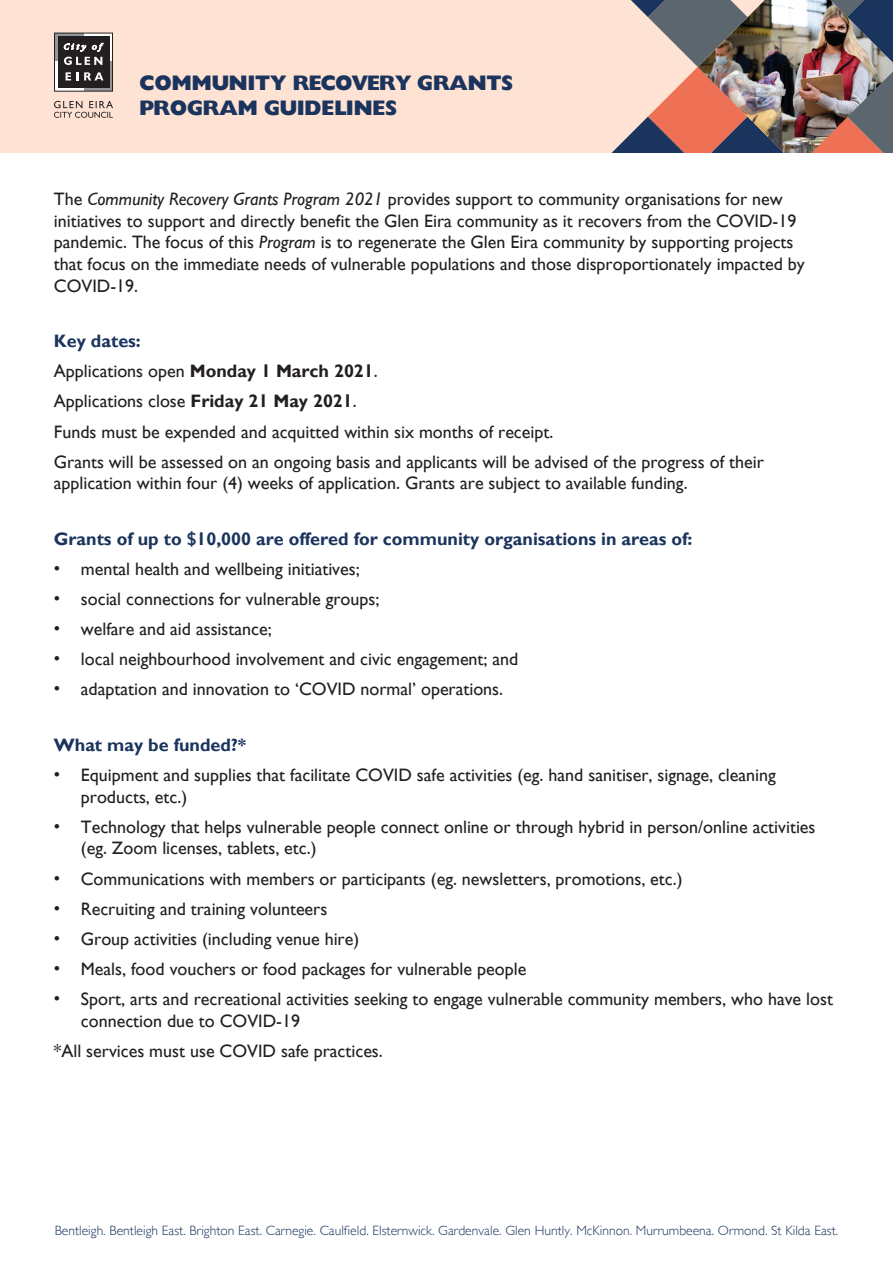
<style>
.page{position:relative;width:893px;height:1263px;background:#fff}
.page>*{position:absolute;margin:0;border:0;box-sizing:border-box;transform-origin:0 0}
.t1{font:800 21px/25.2px "Gill Sans";letter-spacing:-.025em;color:#1a345d}
.t2{font:18px/21.6px "Gill Sans";color:#231f20}
.t3{font:700 18px "Gill Sans";color:#1a345d}
.t4{font:300 13.5px "Gill Sans";letter-spacing:.005em;color:#1a345d}
.s1{font-style:italic}
.s2{font-weight:700;color:#1a345d}
.s3{font-weight:700}
</style>
<div class="page">
<div style="left:0;top:0;width:893px;height:162px;background:#fee2d3"></div>
<svg style="left:611px;top:0;width:87px;height:153px"></svg>
<img style="left:698px;top:0;width:195px;height:153px">
<div style="left:0;top:153px;width:893px;height:1110px;background:#fff"></div>
<div style="left:55px;top:61px;width:29px;height:30px;background:#fff"></div>
<div style="left:84px;top:33px;width:29px;height:28px;background:#fff"></div>
<div style="left:55px;top:33px;width:29px;height:28px;background:#939598"></div>
<div style="left:84px;top:61px;width:28px;height:30px;background:#939598"></div>
<div style="left:58px;top:36px;width:52px;height:52px;background:#231f20"></div>
<svg style="left:66px;top:72px;width:5px;height:8px"></svg>
<svg style="left:77px;top:72px;width:26px;height:8px"></svg>
<svg style="left:64px;top:43px;width:39px;height:22px"></svg>
<div style="left:54px;top:33px;width:59px;height:58px;border:1px solid #231f20"></div>
<svg style="left:54px;top:101px;width:59px;height:17px"></svg>
<p class="t1" style="left:139px;top:71px;width:375px">COMMUNITY RECOVERY GRANTS<br>PROGRAM GUIDELINES</p>
<p class="t2" style="left:54px;top:188px;width:752px">The <span class="s1">Community Recovery Grants Program 2021</span> provides support to community organisations for new initiatives to support and directly benefit the Glen Eira community as it recovers from the COVID-19 pandemic. The focus of this <span class="s1">Program</span> is to regenerate the Glen Eira community by supporting projects that focus on the immediate needs of vulnerable populations and those disproportionately impacted by COVID-19.</p>
<p class="t2" style="left:54px;top:326px;width:711px;line-height:30.2px"><span class="s2">Key dates:<br></span>Applications open <span class="s3">Monday 1 March 2021</span>.<br>Applications close <span class="s3">Friday 21 May 2021</span>.<br>Funds must be expended and acquitted within six months of receipt.<br>Grants will be assessed on an ongoing basis and applicants will be advised of the progress of their</p>
<p class="t2" style="left:54px;top:472px;width:635px">application within four (4) weeks of application. Grants are subject to available funding.</p>
<p class="t3" style="left:54px;top:528px;width:640px">Grants of up to $10,000 are offered for community organisations in areas of:</p>
<p class="t2" style="left:54px;top:558px;width:307px">• mental health and wellbeing initiatives;</p>
<p class="t2" style="left:54px;top:588px;width:327px">• social connections for vulnerable groups;</p>
<p class="t2" style="left:54px;top:618px;width:219px">• welfare and aid assistance;</p>
<p class="t2" style="left:54px;top:648px;width:466px">• local neighbourhood involvement and civic engagement; and</p>
<p class="t2" style="left:54px;top:679px;width:451px">• adaptation and innovation to ‘COVID normal’ operations.</p>
<p class="t3" style="left:54px;top:734px;width:194px">What may be funded?*</p>
<p class="t2" style="left:81px;top:764px;width:696px;text-indent:-27px">• Equipment and supplies that facilitate COVID safe activities (eg. hand sanitiser, signage, cleaning products, etc.)</p>
<p class="t2" style="left:81px;top:816px;width:736px;text-indent:-27px">• Technology that helps vulnerable people connect online or through hybrid in person/online activities (eg. Zoom licenses, tablets, etc.)</p>
<p class="t2" style="left:54px;top:868px;width:630px">• Communications with members or participants (eg. newsletters, promotions, etc.)</p>
<p class="t2" style="left:54px;top:898px;width:275px">• Recruiting and training volunteers</p>
<p class="t2" style="left:54px;top:928px;width:307px">• Group activities (including venue hire)</p>
<p class="t2" style="left:54px;top:958px;width:474px">• Meals, food vouchers or food packages for vulnerable people</p>
<p class="t2" style="left:81px;top:988px;width:754px;text-indent:-27px">• Sport, arts and recreational activities seeking to engage vulnerable community members, who have lost connection due to COVID-19</p>
<p class="t2" style="left:54px;top:1040px;width:330px">*All services must use COVID safe practices.</p>
<p class="t4" style="left:55px;top:1223px;width:785px">Bentleigh. Bentleigh East. Brighton East. Carnegie. Caulfield. Elsternwick. Gardenvale. Glen Huntly. McKinnon. Murrumbeena. Ormond. St Kilda East.</p>
</div>
